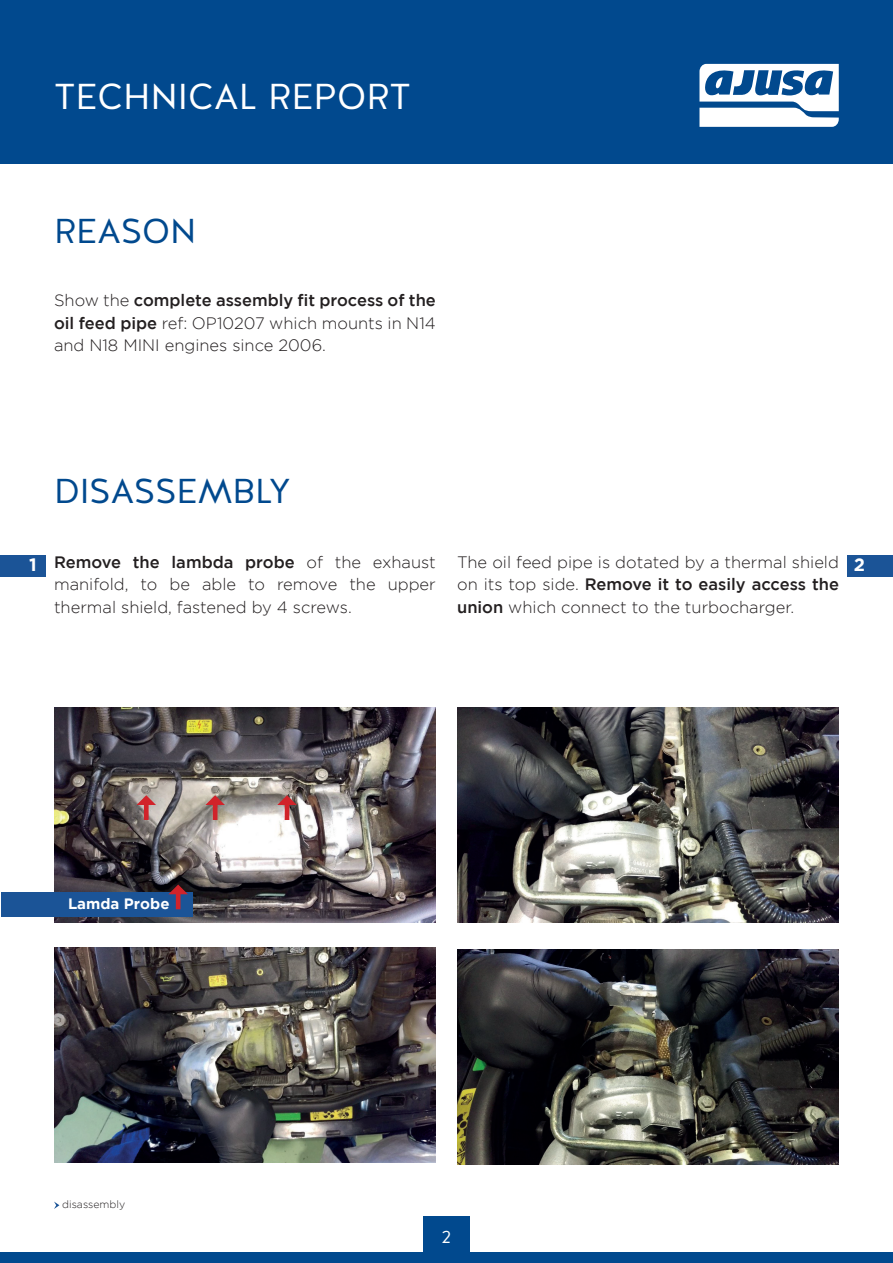
<style>
.page{position:relative;width:893px;height:1263px;background:#fff}
.page>*{position:absolute;margin:0;border:0;box-sizing:border-box;transform-origin:0 0}
.t1{font:36px "Halis GR";color:#fff}
.t2{font:34.5px "Halis GR";color:#01498e}
.t3{font:700 18px "Gotham";color:#fff}
.t4{font:18px "Halis GR";color:#fff}
.t5{font:300 16.5px/22.5px "Gotham";color:#231f20;text-align:justify}
.t6{font:700 15px "Gotham";color:#fff}
.t7{font:300 10.5px "Gotham";color:#231f20}
.s1{font-weight:500}
</style>
<div class="page">
<div style="left:0;top:0;width:893px;height:163px;background:#01498e"></div>
<svg style="left:699px;top:64px;width:140px;height:63px"></svg>
<div style="left:0;top:1252px;width:893px;height:11px;background:#01498e"></div>
<div style="left:423px;top:1216px;width:47px;height:46px;background:#01498e"></div>
<img style="left:54px;top:707px;width:382px;height:216px">
<img style="left:54px;top:947px;width:382px;height:216px">
<img style="left:457px;top:707px;width:382px;height:215px">
<img style="left:457px;top:949px;width:382px;height:215px">
<div style="left:1px;top:892px;width:191px;height:24px;background:#1b5497"></div>
<div style="left:0;top:555px;width:45px;height:22px;background:#1b5497"></div>
<div style="left:848px;top:555px;width:45px;height:22px;background:#1b5497"></div>
<svg style="left:136px;top:795px;width:20px;height:25px"></svg>
<svg style="left:205px;top:795px;width:20px;height:25px"></svg>
<svg style="left:277px;top:795px;width:20px;height:25px"></svg>
<svg style="left:168px;top:884px;width:20px;height:25px"></svg>
<svg style="left:54px;top:1201px;width:5px;height:8px"></svg>
<h1 class="t1" style="left:54px;top:73px;width:358px">TECHNICAL REPORT</h1>
<h2 class="t2" style="left:54px;top:209px;width:144px">REASON</h2>
<p class="t5" style="left:54px;top:289px;width:383px">Show the <span class="s1">complete assembly fit process of the oil feed pipe</span> ref: OP10207 which mounts in N14 and N18 MINI engines since 2006.</p>
<h2 class="t2" style="left:54px;top:469px;width:238px">DISASSEMBLY</h2>
<p class="t5" style="left:54px;top:550px;width:383px"><span class="s1">Remove the lambda probe</span> of the exhaust manifold, to be able to remove the upper thermal shield, fastened by 4 screws.</p>
<p class="t5" style="left:457px;top:550px;width:383px">The oil feed pipe is dotated by a thermal shield on its top side. <span class="s1">Remove it to easily access the union</span> which connect to the turbocharger.</p>
<p class="t3" style="left:29px;top:555px;width:9px">1</p>
<p class="t3" style="left:854px;top:555px;width:13px">2</p>
<p class="t6" style="left:68px;top:895px;width:103px">Lamda Probe</p>
<p class="t7" style="left:62px;top:1199px;width:64px">disassembly</p>
<p class="t4" style="left:442px;top:1225px;width:11px">2</p>
</div>
